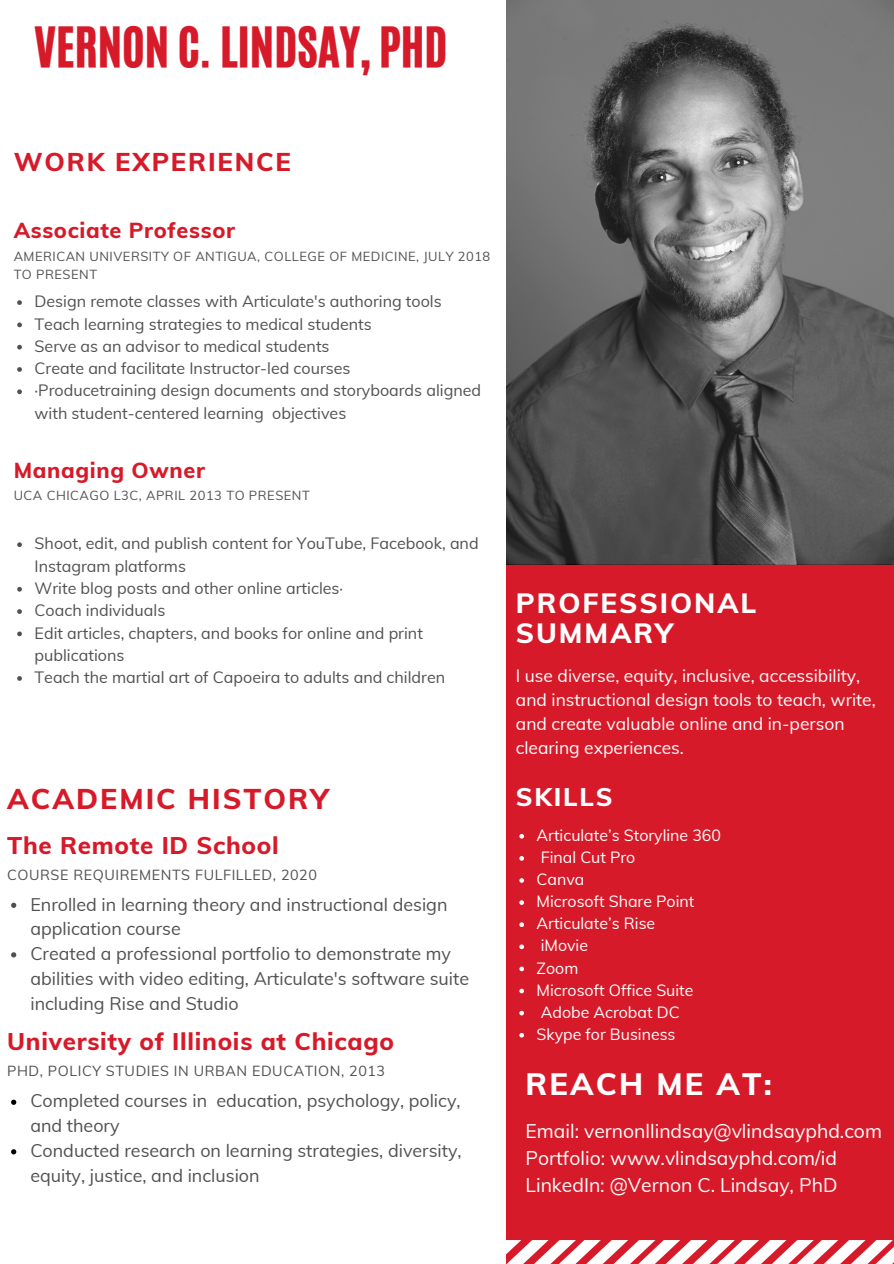
<style>
.page{position:relative;width:894px;height:1264px;background:#fff}
.page>*{position:absolute;margin:0;border:0;box-sizing:border-box;transform-origin:0 0}
.t1{font:46.65px "CA Generated";color:#d61a29}
.t2{font:800 30.9px "Muli";letter-spacing:.07em;color:#fff}
.t3{font:800 28.65px "Muli";letter-spacing:.07em;color:#d61a29}
.t4{font:800 27.9px/30.6px "Muli";letter-spacing:.07em;color:#fff}
.t5{font:800 25.65px "Muli";letter-spacing:.07em;color:#d61a29}
.t6{font:800 25.5px "Muli";letter-spacing:.07em;color:#fff}
.t7{font:800 24.15px "Muli";letter-spacing:.03em;color:#d61a29}
.t8{font:800 21.75px "Muli";letter-spacing:.03em;color:#d61a29}
.t9{font:19.35px/26.8px "Muli";color:#fff}
.t10{font:17.85px/24.8px "Muli";color:#524f4f}
.t11{font:17.4px/24.2px "Muli";color:#fff}
.t12{font:16.05px/22.4px "Muli";color:#524f4f}
.t13{font:15.9px/22px "Muli";color:#fff}
.t14{font:14.25px "Muli";letter-spacing:.04em;color:#524f4f}
.t15{font:12.9px/17.5px "Muli";letter-spacing:.04em;color:#524f4f}
</style>
<div class="page">
<div style="left:506px;top:564px;width:387px;height:699px;background:#d61a29"></div>
<svg style="left:519px;top:834px;width:5px;height:4px"></svg>
<svg style="left:519px;top:856px;width:5px;height:4px"></svg>
<svg style="left:519px;top:878px;width:5px;height:4px"></svg>
<svg style="left:519px;top:900px;width:5px;height:4px"></svg>
<svg style="left:519px;top:922px;width:5px;height:5px"></svg>
<svg style="left:519px;top:944px;width:5px;height:5px"></svg>
<svg style="left:519px;top:966px;width:5px;height:5px"></svg>
<svg style="left:519px;top:988px;width:5px;height:5px"></svg>
<svg style="left:519px;top:1010px;width:5px;height:5px"></svg>
<svg style="left:519px;top:1032px;width:5px;height:5px"></svg>
<svg style="left:17px;top:300px;width:5px;height:5px"></svg>
<svg style="left:17px;top:322px;width:5px;height:5px"></svg>
<svg style="left:17px;top:345px;width:5px;height:4px"></svg>
<svg style="left:17px;top:367px;width:5px;height:5px"></svg>
<svg style="left:17px;top:389px;width:5px;height:5px"></svg>
<svg style="left:17px;top:542px;width:5px;height:5px"></svg>
<svg style="left:17px;top:587px;width:5px;height:4px"></svg>
<svg style="left:17px;top:609px;width:5px;height:5px"></svg>
<svg style="left:17px;top:631px;width:5px;height:5px"></svg>
<svg style="left:17px;top:676px;width:5px;height:4px"></svg>
<svg style="left:11px;top:902px;width:5px;height:5px"></svg>
<svg style="left:11px;top:952px;width:5px;height:5px"></svg>
<svg style="left:11px;top:1099px;width:5px;height:5px"></svg>
<svg style="left:11px;top:1149px;width:5px;height:5px"></svg>
<img style="left:506px;top:0;width:387px;height:564px">
<svg style="left:506px;top:1240px;width:387px;height:23px"></svg>
<h1 class="t1" style="left:34px;top:13px;width:414px">VERNON C. LINDSAY, PHD</h1>
<h3 class="t5" style="left:14px;top:145px;width:279px">WORK EXPERIENCE</h3>
<h3 class="t8" style="left:14px;top:216px;width:223px">Associate Professor</h3>
<p class="t15" style="left:14px;top:248px;width:478px">AMERICAN UNIVERSITY OF ANTIGUA, COLLEGE OF MEDICINE, JULY 2018<br>TO PRESENT</p>
<p class="t12" style="left:35px;top:290px;width:448px">Design remote classes with Articulate's authoring tools Teach learning strategies to medical students<br>Serve as an advisor to medical students<br>Create and facilitate Instructor-led courses<br>·Producetraining design documents and storyboards aligned with student-centered learning objectives</p>
<h3 class="t8" style="left:14px;top:455px;width:193px">Managing Owner</h3>
<p class="t15" style="left:14px;top:486px;width:297px">UCA CHICAGO L3C, APRIL 2013 TO PRESENT</p>
<p class="t12" style="left:35px;top:532px;width:445px">Shoot, edit, and publish content for YouTube, Facebook, and Instagram platforms<br>Write blog posts and other online articles·<br>Coach individuals<br>Edit articles, chapters, and books for online and print publications<br>Teach the martial art of Capoeira to adults and children</p>
<h3 class="t3" style="left:7px;top:779px;width:323px">ACADEMIC HISTORY</h3>
<h3 class="t7" style="left:7px;top:829px;width:273px">The Remote ID School</h3>
<p class="t14" style="left:7px;top:865px;width:311px">COURSE REQUIREMENTS FULFILLED, 2020</p>
<p class="t10" style="left:30px;top:891px;width:440px">Enrolled in learning theory and instructional design application course<br>Created a professional portfolio to demonstrate my abilities with video editing, Articulate's software suite including Rise and Studio</p>
<h3 class="t7" style="left:7px;top:1025px;width:388px">University of Illinois at Chicago</h3>
<p class="t14" style="left:7px;top:1061px;width:379px">PHD, POLICY STUDIES IN URBAN EDUCATION, 2013</p>
<p class="t10" style="left:30px;top:1088px;width:432px">Completed courses in education, psychology, policy, and theory<br>Conducted research on learning strategies, diversity, equity, justice, and inclusion</p>
<h3 class="t4" style="left:515px;top:586px;width:242px">PROFESSIONAL<br>SUMMARY</h3>
<p class="t11" style="left:515px;top:663px;width:361px">I use diverse, equity, inclusive, accessibility, and instructional design tools to teach, write, and create valuable online and in-person clearing experiences.</p>
<h3 class="t6" style="left:515px;top:780px;width:98px">SKILLS</h3>
<p class="t13" style="left:536px;top:823px;width:186px">Articulate’s Storyline 360<br>Final Cut Pro<br>Canva<br>Microsoft Share Point<br>Articulate’s Rise<br>iMovie<br>Zoom<br>Microsoft Office Suite<br>Adobe Acrobat DC<br>Skype for Business</p>
<h2 class="t2" style="left:525px;top:1063px;width:248px">REACH ME AT:</h2>
<p class="t9" style="left:525px;top:1117px;width:358px">Email: vernonllindsay@vlindsayphd.com<br>Portfolio: www.vlindsayphd.com/id<br>LinkedIn: @Vernon C. Lindsay, PhD</p>
</div>
